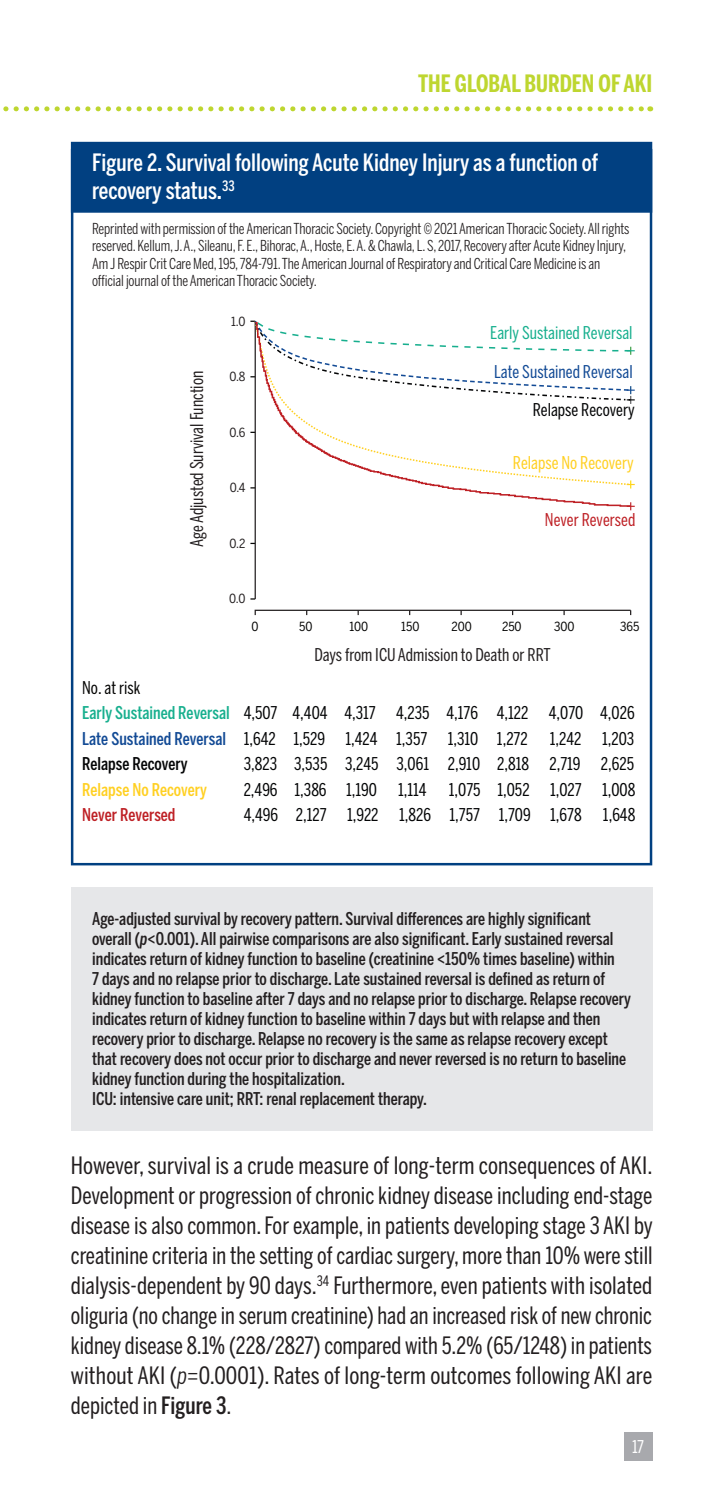
<style>
.page{position:relative;width:709px;height:1489px;background:#fff}
.page>*{position:absolute;margin:0;border:0;box-sizing:border-box;transform-origin:0 0}
.t1{font:23.75px/30px "Benton Sans Compressed";letter-spacing:.005em;color:#231f20;text-align:justify}
.t2{font:500 23.75px/27.5px "Benton Sans Compressed";color:#fff}
.t3{font:700 23.75px "Benton Sans Compressed";color:#bed630}
.t4{font:500 17.5px/20px "Benton Sans Compressed";color:#231f20}
.t5{font:17.5px/25.5px "Benton Sans Compressed";color:#040506}
.t6{font:17.5px "Benton Sans Compressed";color:#231f20}
.t7{font:500 17.5px "Benton Sans Compressed";color:#17af8e}
.t8{font:17.5px "Benton Sans Compressed";color:#17af8e}
.t9{font:17.5px "Benton Sans Compressed";color:#124a95}
.t10{font:500 17.5px "Benton Sans Compressed";color:#124a95}
.t11{font:17.5px "Benton Sans Compressed";color:#ffd022}
.t12{font:500 17.5px "Benton Sans Compressed";color:#ffd022}
.t13{font:500 17.5px "Benton Sans Compressed";color:#040506}
.t14{font:17.5px "Benton Sans Compressed";color:#be2025}
.t15{font:500 17.5px "Benton Sans Compressed";color:#be2025}
.t16{font:17.5px "Benton Sans Compressed";color:#050504}
.t17{font:17.5px "Benton Sans Compressed";color:#fff}
.t18{font:15px/17.5px "Benton Sans Compressed";letter-spacing:-.01em;color:#231f20}
.t19{font:12.5px "Benton Sans Condensed";color:#050504}
.t20{font:12.5px "Benton Sans Condensed";color:#231f20}
.s1{font-style:italic}
.s2{font-weight:500}
</style>
<div class="page">
<div style="left:624px;top:1431px;width:28px;height:29px;background:#a8a9ad"></div>
<svg style="left:3px;top:106px;width:647px;height:5px"></svg>
<svg style="left:254px;top:609px;width:378px;height:7px"></svg>
<hr style="left:254px;top:321px;width:2px;height:278px;background:#231f20">
<svg style="left:254px;top:321px;width:378px;height:186px"></svg>
<div style="left:71px;top:142px;width:581px;height:71px;background:#014081;border:2px solid #014081"></div>
<div style="left:71px;top:887px;width:581px;height:244px;background:#e6e7e9"></div>
<h1 class="t3" style="left:418px;top:69px;width:236px">THE GLOBAL BURDEN OF AKI</h1>
<h1 class="t2" style="left:92px;top:149px;width:507px">Figure 2. Survival following Acute Kidney Injury as a function of recovery status.<sup>33</sup></h1>
<p class="t18" style="left:92px;top:219px;width:539px">Reprinted with permission of the American Thoracic Society. Copyright © 2021 American Thoracic Society. All rights reserved. Kellum, J. A., Sileanu, F. E., Bihorac, A., Hoste, E. A. &amp; Chawla, L. S, 2017, Recovery after Acute Kidney Injury, Am J Respir Crit Care Med, 195, 784-791. The American Journal of Respiratory and Critical Care Medicine is an official journal of the American Thoracic Society.</p>
<p class="t16" style="left:82px;top:676px;width:60px">No. at risk</p>
<p class="t6" style="left:186px;top:547px;width:178px;rotate:-90deg">Age Adjusted Survival Function</p>
<p class="t20" style="left:231px;top:313px;width:16px">1.0</p>
<p class="t20" style="left:229px;top:369px;width:17px">0.8</p>
<p class="t20" style="left:230px;top:424px;width:17px">0.6</p>
<p class="t20" style="left:230px;top:480px;width:17px">0.4</p>
<p class="t20" style="left:229px;top:535px;width:17px">0.2</p>
<p class="t20" style="left:229px;top:591px;width:18px">0.0</p>
<p class="t19" style="left:251px;top:619px;width:9px">0</p>
<p class="t8" style="left:490px;top:322px;width:144px">Early Sustained Reversal</p>
<p class="t9" style="left:494px;top:361px;width:140px">Late Sustained Reversal</p>
<p class="t5" style="left:532px;top:397px;width:103px">Relapse Recovery</p>
<p class="t11" style="left:513px;top:452px;width:122px">Relapse No Recovery</p>
<p class="t14" style="left:545px;top:509px;width:92px">Never Reversed</p>
<p class="t19" style="left:299px;top:619px;width:15px">50</p>
<p class="t19" style="left:349px;top:619px;width:20px">100</p>
<p class="t19" style="left:401px;top:619px;width:20px">150</p>
<p class="t19" style="left:451px;top:619px;width:22px">200</p>
<p class="t19" style="left:502px;top:619px;width:21px">250</p>
<p class="t19" style="left:554px;top:619px;width:22px">300</p>
<p class="t19" style="left:620px;top:619px;width:21px">365</p>
<p class="t6" style="left:314px;top:644px;width:238px">Days from ICU Admission to Death or RRT</p>
<p class="t7" style="left:82px;top:702px;width:149px">Early Sustained Reversal</p>
<p class="t10" style="left:82px;top:727px;width:145px">Late Sustained Reversal</p>
<p class="t13" style="left:82px;top:753px;width:107px">Relapse Recovery</p>
<p class="t12" style="left:82px;top:778px;width:126px">Relapse No Recovery</p>
<p class="t15" style="left:82px;top:804px;width:95px">Never Reversed</p>
<p class="t5" style="left:244px;top:700px;width:392px">4,507 4,404 4,317 4,235 4,176 4,122 4,070 4,026<br>1,642 1,529 1,424 1,357 1,310 1,272</p>
<p class="t5" style="left:244px;top:725px;width:392px;text-align:right">1,242 1,203<br>3,823 3,535 3,245 3,061 2,910 2,818 2,719 2,625</p>
<p class="t5" style="left:244px;top:802px;width:393px">4,496 2,127 1,922 1,826 1,757 1,709 1,678 1,648</p>
<p class="t5" style="left:244px;top:776px;width:184px">2,496 1,386 1,190 1,114</p>
<p class="t5" style="left:449px;top:776px;width:188px">1,075 1,052 1,027 1,008</p>
<p class="t4" style="left:92px;top:908px;width:540px">Age-adjusted survival by recovery pattern. Survival differences are highly significant overall (<span class="s1">p</span>&lt;0.001). All pairwise comparisons are also significant. Early sustained reversal indicates return of kidney function to baseline (creatinine &lt;150% times baseline) within<br>7 days and no relapse prior to discharge. Late sustained reversal is defined as return of kidney function to baseline after 7 days and no relapse prior to discharge. Relapse recovery indicates return of kidney function to baseline within 7 days but with relapse and then recovery prior to discharge. Relapse no recovery is the same as relapse recovery except that recovery does not occur prior to discharge and never reversed is no return to baseline kidney function during the hospitalization.<br>ICU: intensive care unit; RRT: renal replacement therapy.</p>
<p class="t1" style="left:71px;top:1150px;width:583px">However, survival is a crude measure of long-term consequences of AKI.<br>Development or progression of chronic kidney disease including end-stage disease is also common. For example, in patients developing stage 3 AKI by creatinine criteria in the setting of cardiac surgery, more than 10% were still dialysis-dependent by 90 days.<sup>34</sup> Furthermore, even patients with isolated oliguria (no change in serum creatinine) had an increased risk of new chronic kidney disease 8.1% (228/2827) compared with 5.2% (65/1248) in patients without AKI (<span class="s1">p=</span>0.0001). Rates of long-term outcomes following AKI are depicted in <span class="s2">Figure 3</span>.</p>
<p class="t17" style="left:632px;top:1435px;width:13px">17</p>
</div>
